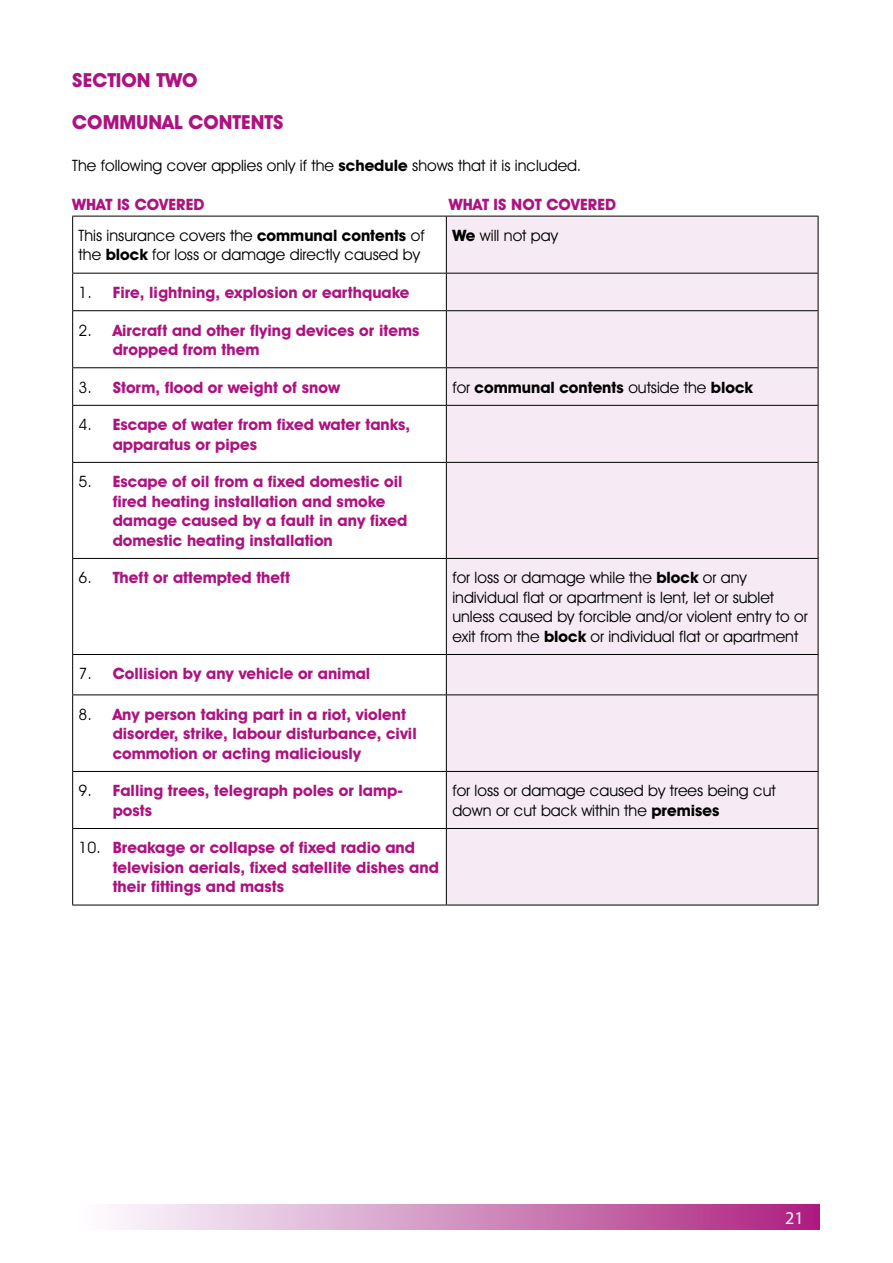
<style>
.page{position:relative;width:893px;height:1263px;background:#fff}
.page>*{position:absolute;margin:0;border:0;box-sizing:border-box;transform-origin:0 0}
.t1{font:700 19.5px/42px "Avant Garde IT Cby BT";color:#ad1380}
.t2{font:18px "Myriad";color:#fff}
.t3{font:700 15.75px/19.5px "Avant Garde IT Cby BT";color:#ad1380}
.t4{font:15.75px/19.5px "Avant Garde IT Cby BT";color:#000}
.t5{font:700 15.75px "Avant Garde IT Cby BT";color:#000}
.s1{font-weight:700}
.s2{font-weight:400;color:#000}
.s3{font-weight:400}
</style>
<div class="page">
<div style="left:72px;top:1205px;width:747px;height:25px;background:linear-gradient(to right,#fdffff,#ac227f)"></div>
<div style="left:447px;top:217px;width:371px;height:688px;background:#f6ebf5"></div>
<hr style="left:72px;top:216px;width:374px;height:1px;background:#000">
<hr style="left:72px;top:216px;width:1px;height:57px;background:#000">
<hr style="left:446px;top:216px;width:372px;height:1px;background:#000">
<hr style="left:446px;top:216px;width:1px;height:57px;background:#000">
<hr style="left:818px;top:216px;width:1px;height:57px;background:#000">
<hr style="left:72px;top:273px;width:374px;height:1px;background:#000">
<hr style="left:72px;top:274px;width:1px;height:36px;background:#000">
<hr style="left:446px;top:273px;width:372px;height:1px;background:#000">
<hr style="left:446px;top:274px;width:1px;height:36px;background:#000">
<hr style="left:818px;top:274px;width:1px;height:36px;background:#000">
<hr style="left:72px;top:310px;width:374px;height:1px;background:#000">
<hr style="left:72px;top:311px;width:1px;height:56px;background:#000">
<hr style="left:446px;top:310px;width:372px;height:1px;background:#000">
<hr style="left:446px;top:311px;width:1px;height:56px;background:#000">
<hr style="left:818px;top:311px;width:1px;height:56px;background:#000">
<hr style="left:72px;top:367px;width:374px;height:1px;background:#000">
<hr style="left:72px;top:368px;width:1px;height:37px;background:#000">
<hr style="left:446px;top:367px;width:372px;height:1px;background:#000">
<hr style="left:446px;top:368px;width:1px;height:37px;background:#000">
<hr style="left:818px;top:368px;width:1px;height:37px;background:#000">
<hr style="left:72px;top:405px;width:374px;height:1px;background:#000">
<hr style="left:72px;top:406px;width:1px;height:56px;background:#000">
<hr style="left:446px;top:405px;width:372px;height:1px;background:#000">
<hr style="left:446px;top:406px;width:1px;height:56px;background:#000">
<hr style="left:818px;top:406px;width:1px;height:56px;background:#000">
<hr style="left:72px;top:462px;width:374px;height:1px;background:#000">
<hr style="left:72px;top:463px;width:1px;height:95px;background:#000">
<hr style="left:446px;top:462px;width:372px;height:1px;background:#000">
<hr style="left:446px;top:463px;width:1px;height:95px;background:#000">
<hr style="left:818px;top:463px;width:1px;height:95px;background:#000">
<hr style="left:72px;top:558px;width:374px;height:1px;background:#000">
<hr style="left:72px;top:559px;width:1px;height:95px;background:#000">
<hr style="left:446px;top:558px;width:372px;height:1px;background:#000">
<hr style="left:446px;top:559px;width:1px;height:95px;background:#000">
<hr style="left:818px;top:559px;width:1px;height:95px;background:#000">
<hr style="left:72px;top:654px;width:374px;height:1px;background:#000">
<hr style="left:72px;top:655px;width:1px;height:39px;background:#000">
<hr style="left:446px;top:654px;width:372px;height:1px;background:#000">
<hr style="left:446px;top:655px;width:1px;height:39px;background:#000">
<hr style="left:818px;top:655px;width:1px;height:39px;background:#000">
<hr style="left:72px;top:694px;width:374px;height:1px;background:#000">
<hr style="left:72px;top:695px;width:1px;height:76px;background:#000">
<hr style="left:446px;top:694px;width:372px;height:1px;background:#000">
<hr style="left:446px;top:695px;width:1px;height:76px;background:#000">
<hr style="left:818px;top:695px;width:1px;height:76px;background:#000">
<hr style="left:72px;top:771px;width:374px;height:1px;background:#000">
<hr style="left:72px;top:772px;width:1px;height:56px;background:#000">
<hr style="left:446px;top:771px;width:372px;height:1px;background:#000">
<hr style="left:446px;top:772px;width:1px;height:56px;background:#000">
<hr style="left:818px;top:772px;width:1px;height:56px;background:#000">
<hr style="left:72px;top:828px;width:374px;height:1px;background:#000">
<hr style="left:72px;top:829px;width:1px;height:76px;background:#000">
<hr style="left:446px;top:828px;width:372px;height:1px;background:#000">
<hr style="left:446px;top:829px;width:1px;height:76px;background:#000">
<hr style="left:818px;top:829px;width:1px;height:76px;background:#000">
<hr style="left:72px;top:905px;width:374px;height:1px;background:#000">
<hr style="left:446px;top:905px;width:372px;height:1px;background:#000">
<p class="t1" style="left:72px;top:59px;width:213px">SECTION TWO<br>COMMUNAL CONTENTS</p>
<p class="t4" style="left:72px;top:156px;width:510px">The following cover applies only if the <span class="s1">schedule</span> shows that it is included.</p>
<p class="t3" style="left:72px;top:194px;width:134px">WHAT IS COVERED</p>
<p class="t3" style="left:449px;top:194px;width:169px">WHAT IS NOT COVERED</p>
<p class="t4" style="left:79px;top:225px;width:348px">This insurance covers the <span class="s1">communal contents</span> of the <span class="s1">block</span> for loss or damage directly caused by</p>
<p class="t4" style="left:452px;top:225px;width:107px"><span class="s1">We</span> will not pay</p>
<p class="t3" style="left:79px;top:282px;width:332px"><span class="s2">1.</span> Fire, lightning, explosion or earthquake</p>
<p class="t3" style="left:113px;top:320px;width:308px;text-indent:-34px"><span class="s2">2.</span> Aircraft and other flying devices or items dropped from them</p>
<p class="t3" style="left:79px;top:377px;width:263px"><span class="s2">3.</span> Storm, flood or weight of snow</p>
<p class="t5" style="left:452px;top:377px;width:302px"><span class="s3">for</span> communal contents <span class="s3">outside the</span> block</p>
<p class="t3" style="left:113px;top:415px;width:299px;text-indent:-34px"><span class="s2">4.</span> Escape of water from fixed water tanks, apparatus or pipes</p>
<p class="t3" style="left:113px;top:472px;width:296px;text-indent:-34px"><span class="s2">5.</span> Escape of oil from a fixed domestic oil fired heating installation and smoke damage caused by a fault in any fixed domestic heating installation</p>
<p class="t3" style="left:79px;top:568px;width:213px"><span class="s2">6.</span> Theft or attempted theft</p>
<p class="t4" style="left:452px;top:568px;width:357px">for loss or damage while the <span class="s1">block</span> or any individual flat or apartment is lent, let or sublet unless caused by forcible and/or violent entry to or exit from the <span class="s1">block</span> or individual flat or apartment</p>
<p class="t3" style="left:79px;top:664px;width:293px"><span class="s2">7.</span> Collision by any vehicle or animal</p>
<p class="t3" style="left:113px;top:704px;width:306px;text-indent:-34px"><span class="s2">8.</span> Any person taking part in a riot, violent disorder, strike, labour disturbance, civil commotion or acting maliciously</p>
<p class="t3" style="left:113px;top:781px;width:292px;text-indent:-34px"><span class="s2">9.</span> Falling trees, telegraph poles or lamp&shy;posts</p>
<p class="t4" style="left:452px;top:781px;width:325px">for loss or damage caused by trees being cut down or cut back within the <span class="s1">premises</span></p>
<p class="t3" style="left:113px;top:838px;width:328px;text-indent:-34px"><span class="s2">10.</span> Breakage or collapse of fixed radio and television aerials, fixed satellite dishes and their fittings and masts</p>
<p class="t2" style="left:785px;top:1209px;width:20px">21</p>
</div>
